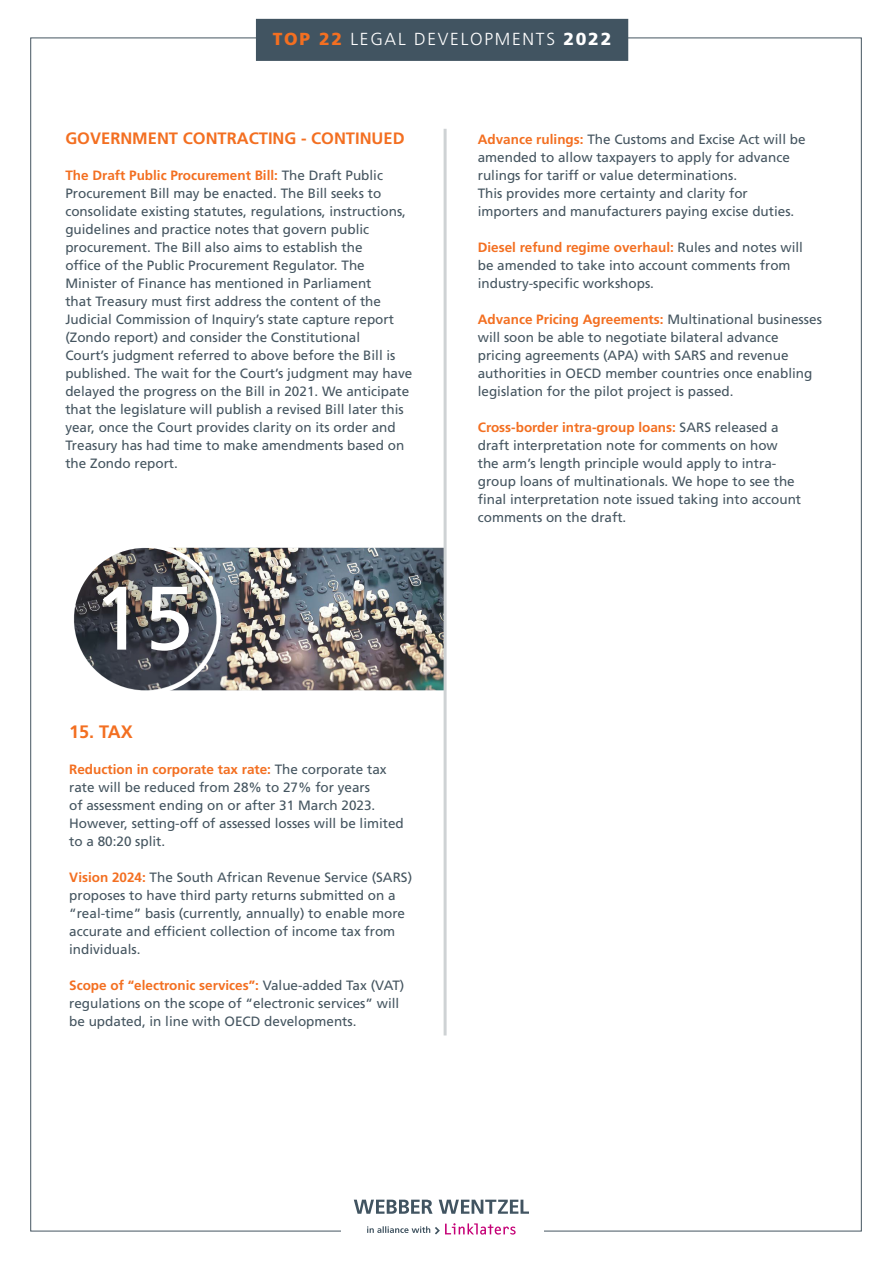
<style>
.page{position:relative;width:893px;height:1263px;background:#fff}
.page>*{position:absolute;margin:0;border:0;box-sizing:border-box;transform-origin:0 0}
.t1{font:90px "Frutiger LT Std";color:#fff}
.t2{font:700 18px "Frutiger LT Std";color:#f36f21}
.t3{font:300 17.4px "Frutiger LT Std";letter-spacing:.1em;color:#fff}
.t4{font:700 16.5px "Frutiger LT Std";color:#f36f21}
.t5{font:13.5px/18px "Frutiger LT Std";color:#455560}
.s1{font-weight:900;color:#f36f21}
.s2{font-weight:900}
.s3{font-weight:700;color:#f36f21}
</style>
<div class="page">
<img style="left:230px;top:546px;width:214px;height:145px">
<svg style="left:74px;top:547px;width:156px;height:144px"></svg>
<div style="left:256px;top:19px;width:372px;height:42px;background:#415461"></div>
<hr style="left:444px;top:129px;width:3px;height:906px;background:#ced2d4">
<svg style="left:354px;top:1199px;width:175px;height:15px"></svg>
<svg style="left:367px;top:1223px;width:149px;height:11px"></svg>
<svg style="left:74px;top:548px;width:143px;height:143px;background:#4c4e53"></svg>
<p class="t3" style="left:273px;top:29px;width:340px"><span class="s1">TOP 22</span> LEGAL DEVELOPMENTS <span class="s2">2022</span></p>
<p class="t4" style="left:65px;top:129px;width:341px">GOVERNMENT CONTRACTING - CONTINUED</p>
<p class="t5" style="left:65px;top:166px;width:348px"><span class="s3">The Draft Public Procurement Bill:</span> The Draft Public Procurement Bill may be enacted. The Bill seeks to consolidate existing statutes, regulations, instructions, guidelines and practice notes that govern public procurement. The Bill also aims to establish the<br>office of the Public Procurement Regulator. The Minister of Finance has mentioned in Parliament<br>that Treasury must first address the content of the Judicial Commission of Inquiry’s state capture report (Zondo report) and consider the Constitutional<br>Court’s judgment referred to above before the Bill is published. The wait for the Court’s judgment may have delayed the progress on the Bill in 2021. We anticipate that the legislature will publish a revised Bill later this year, once the Court provides clarity on its order and Treasury has had time to make amendments based on the Zondo report.</p>
<h1 class="t1" style="left:93px;top:565px;width:102px">15</h1>
<h2 class="t2" style="left:69px;top:721px;width:65px">15. TAX</h2>
<p class="t5" style="left:69px;top:760px;width:336px"><span class="s3">Reduction in corporate tax rate:</span> The corporate tax rate will be reduced from 28% to 27% for years<br>of assessment ending on or after 31 March 2023.<br>However, setting-off of assessed losses will be limited to a 80:20 split.</p>
<p class="t5" style="left:69px;top:868px;width:344px"><span class="s3">Vision 2024:</span> The South African Revenue Service (SARS) proposes to have third party returns submitted on a “real-time” basis (currently, annually) to enable more accurate and efficient collection of income tax from individuals.</p>
<p class="t5" style="left:69px;top:976px;width:337px"><span class="s3">Scope of “electronic services”:</span> Value-added Tax (VAT) regulations on the scope of “electronic services” will be updated, in line with OECD developments.</p>
<p class="t5" style="left:478px;top:130px;width:329px"><span class="s3">Advance rulings:</span> The Customs and Excise Act will be amended to allow taxpayers to apply for advance rulings for tariff or value determinations.<br>This provides more certainty and clarity for importers and manufacturers paying excise duties.</p>
<p class="t5" style="left:478px;top:238px;width:327px"><span class="s3">Diesel refund regime overhaul:</span> Rules and notes will be amended to take into account comments from industry-specific workshops.</p>
<p class="t5" style="left:478px;top:310px;width:346px"><span class="s3">Advance Pricing Agreements:</span> Multinational businesses will soon be able to negotiate bilateral advance pricing agreements (APA) with SARS and revenue authorities in OECD member countries once enabling legislation for the pilot project is passed.</p>
<p class="t5" style="left:478px;top:418px;width:325px"><span class="s3">Cross-border intra-group loans:</span> SARS released a draft interpretation note for comments on how the arm’s length principle would apply to intra&shy;group loans of multinationals. We hope to see the final interpretation note issued taking into account comments on the draft.</p>
</div>
